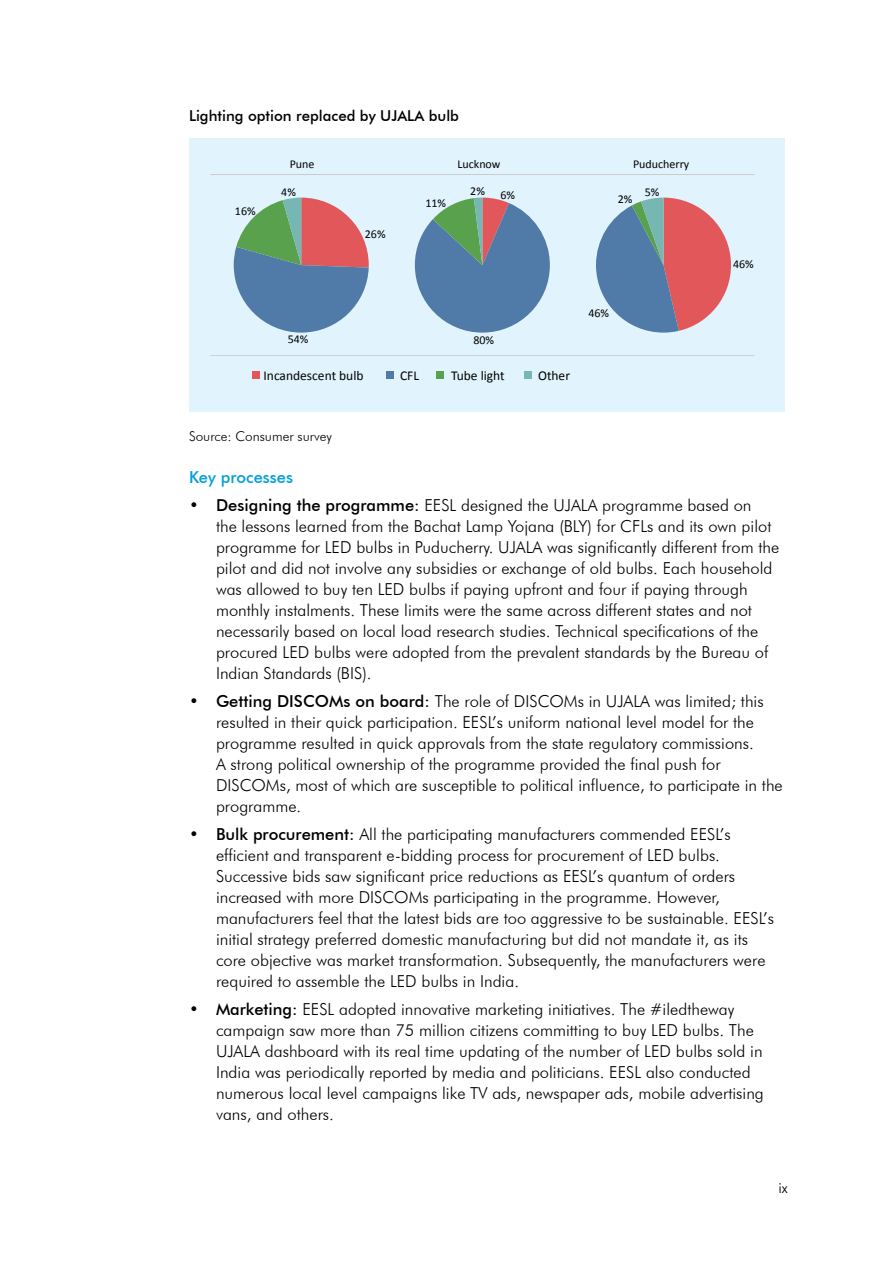
<style>
.page{position:relative;width:893px;height:1263px;background:#fff}
.page>*{position:absolute;margin:0;border:0;box-sizing:border-box;transform-origin:0 0}
.t1{font:300 16.5px/21px "Futura BT";color:#000}
.t2{font:500 16.5px "Futura BT";color:#009fdb}
.t3{font:500 15px "Futura BT";color:#000}
.t4{font:300 15px "Futura BT";color:#000}
.t5{font:13.5px "Calibri";color:#000}
.t6{font:300 13.5px "Futura BT";color:#000}
.t7{font:12px "Calibri";color:#000}
.s1{font-weight:500}
</style>
<div class="page">
<div style="left:189px;top:139px;width:596px;height:273px;background:#e1f4fd"></div>
<svg style="left:596px;top:198px;width:135px;height:135px"></svg>
<svg style="left:415px;top:198px;width:135px;height:135px"></svg>
<svg style="left:234px;top:198px;width:135px;height:135px"></svg>
<hr style="left:211px;top:175px;width:543px;height:1px;background:#cbcbcb">
<hr style="left:211px;top:355px;width:543px;height:1px;background:#cbcbcb">
<div style="left:252px;top:371px;width:8px;height:8px;background:#e2585a"></div>
<div style="left:386px;top:371px;width:8px;height:8px;background:#507aa8"></div>
<div style="left:436px;top:371px;width:8px;height:8px;background:#5aa14e"></div>
<div style="left:524px;top:371px;width:8px;height:8px;background:#76b7b3"></div>
<p class="t3" style="left:189px;top:106px;width:271px">Lighting option replaced by UJALA bulb</p>
<p class="t7" style="left:235px;top:203px;width:22px">16%</p>
<p class="t7" style="left:290px;top:156px;width:26px">Pune</p>
<p class="t7" style="left:457px;top:157px;width:45px">Lucknow</p>
<p class="t7" style="left:633px;top:157px;width:58px">Puducherry</p>
<p class="t7" style="left:281px;top:184px;width:16px">4%</p>
<p class="t7" style="left:365px;top:226px;width:22px">26%</p>
<p class="t7" style="left:425px;top:195px;width:22px">11%</p>
<p class="t7" style="left:470px;top:184px;width:16px">2%</p>
<p class="t7" style="left:501px;top:187px;width:16px">6%</p>
<p class="t7" style="left:618px;top:191px;width:16px">2%</p>
<p class="t7" style="left:645px;top:184px;width:16px">5%</p>
<p class="t7" style="left:288px;top:331px;width:22px">54%</p>
<p class="t7" style="left:473px;top:332px;width:22px">80%</p>
<p class="t5" style="left:264px;top:367px;width:102px">Incandescent bulb</p>
<p class="t5" style="left:400px;top:367px;width:21px">CFL</p>
<p class="t5" style="left:451px;top:367px;width:55px">Tube light</p>
<p class="t5" style="left:538px;top:367px;width:33px">Other</p>
<p class="t7" style="left:588px;top:306px;width:22px">46%</p>
<p class="t7" style="left:733px;top:257px;width:22px">46%</p>
<p class="t6" style="left:189px;top:428px;width:144px">Source: Consumer survey</p>
<p class="t2" style="left:189px;top:467px;width:106px">Key processes</p>
<p class="t1" style="left:216px;top:495px;width:565px;text-indent:-27px">• <span class="s1">Designing the programme:</span> EESL designed the UJALA programme based on<br>the lessons learned from the Bachat Lamp Yojana (BLY) for CFLs and its own pilot programme for LED bulbs in Puducherry. UJALA was significantly different from the pilot and did not involve any subsidies or exchange of old bulbs. Each household was allowed to buy ten LED bulbs if paying upfront and four if paying through monthly instalments. These limits were the same across different states and not necessarily based on local load research studies. Technical specifications of the procured LED bulbs were adopted from the prevalent standards by the Bureau of Indian Standards (BIS).</p>
<p class="t1" style="left:216px;top:690px;width:568px;text-indent:-27px">• <span class="s1">Getting DISCOMs on board:</span> The role of DISCOMs in UJALA was limited; this resulted in their quick participation. EESL’s uniform national level model for the programme resulted in quick approvals from the state regulatory commissions.<br>A strong political ownership of the programme provided the final push for DISCOMs, most of which are susceptible to political influence, to participate in the programme.</p>
<p class="t1" style="left:216px;top:823px;width:560px;text-indent:-27px">• <span class="s1">Bulk procurement:</span> All the participating manufacturers commended EESL’s efficient and transparent e-bidding process for procurement of LED bulbs.<br>Successive bids saw significant price reductions as EESL’s quantum of orders increased with more DISCOMs participating in the programme. However, manufacturers feel that the latest bids are too aggressive to be sustainable. EESL’s initial strategy preferred domestic manufacturing but did not mandate it, as its core objective was market transformation. Subsequently, the manufacturers were required to assemble the LED bulbs in India.</p>
<p class="t1" style="left:216px;top:998px;width:549px;text-indent:-27px">• <span class="s1">Marketing:</span> EESL adopted innovative marketing initiatives. The #iledtheway campaign saw more than 75 million citizens committing to buy LED bulbs. The UJALA dashboard with its real time updating of the number of LED bulbs sold in India was periodically reported by media and politicians. EESL also conducted numerous local level campaigns like TV ads, newspaper ads, mobile advertising vans, and others.</p>
<p class="t4" style="left:778px;top:1179px;width:11px">ix</p>
</div>
